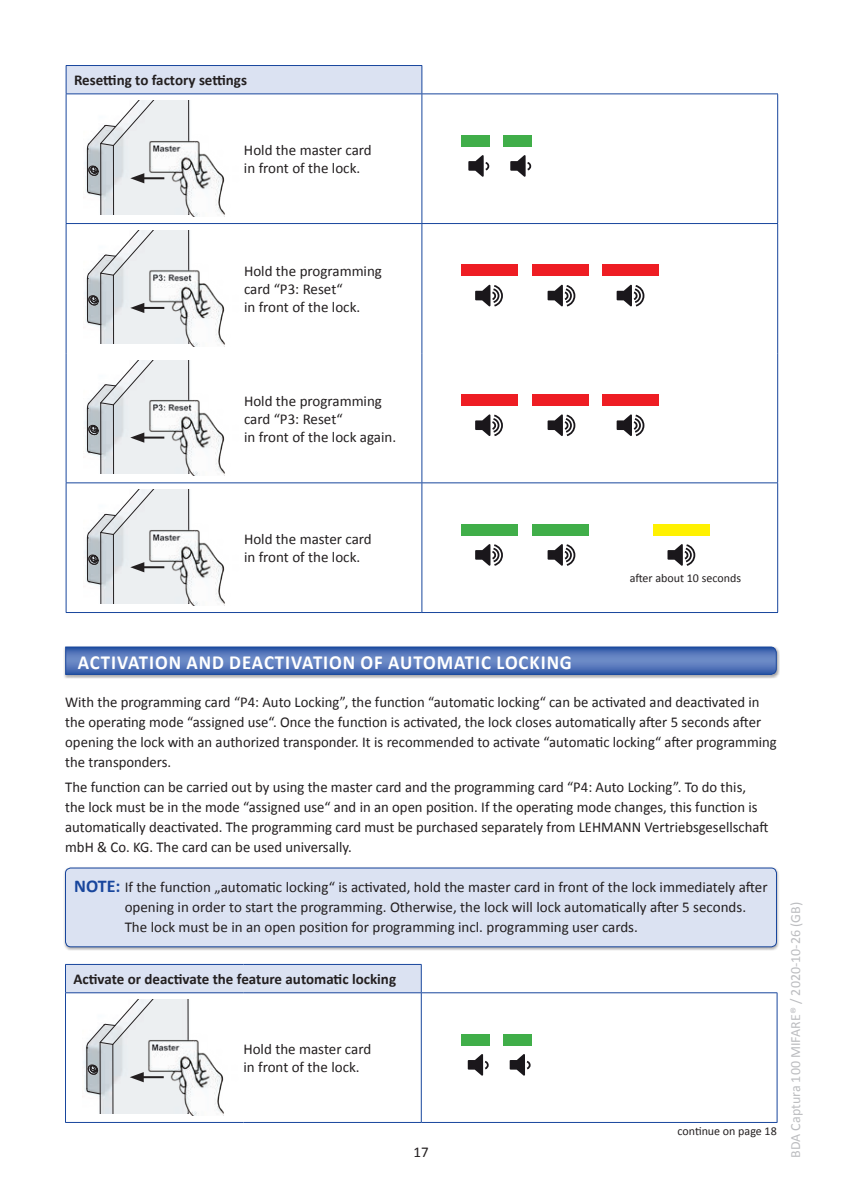
<style>
.page{position:relative;width:842px;height:1191px;background:#fff}
.page>*{position:absolute;margin:0;border:0;box-sizing:border-box;transform-origin:0 0}
.t1{font:700 20px "Calibri";letter-spacing:.05em;color:#fff;scale:.94 1}
.t2{font:15px/20px "Calibri";color:#231f20}
.t3{font:700 15px "Calibri";color:#231f20}
.t4{font:14px "Calibri";color:#bcbdc0}
.t5{font:12px "Calibri";color:#231f20}
.s1{font-weight:700;font-size:18px;color:#18469d}
</style>
<div class="page">
<svg style="left:67px;top:65px;width:711px;height:547px"></svg>
<svg style="left:423px;top:95px;width:354px;height:517px"></svg>
<hr style="left:66px;top:65px;width:178px;height:1px;background:#18469d">
<svg style="left:66px;top:66px;width:1px;height:28px"></svg>
<hr style="left:244px;top:65px;width:178px;height:1px;background:#18469d">
<svg style="left:422px;top:66px;width:1px;height:28px"></svg>
<hr style="left:66px;top:94px;width:178px;height:1px;background:#18469d">
<hr style="left:66px;top:94px;width:1px;height:129px;background:#18469d">
<hr style="left:244px;top:94px;width:178px;height:1px;background:#18469d">
<hr style="left:422px;top:94px;width:356px;height:1px;background:#18469d">
<hr style="left:422px;top:94px;width:1px;height:129px;background:#18469d">
<hr style="left:777px;top:94px;width:1px;height:129px;background:#18469d">
<hr style="left:66px;top:223px;width:178px;height:1px;background:#18469d">
<hr style="left:66px;top:224px;width:1px;height:129px;background:#18469d">
<hr style="left:244px;top:223px;width:178px;height:1px;background:#18469d">
<hr style="left:422px;top:223px;width:356px;height:1px;background:#18469d">
<hr style="left:422px;top:224px;width:1px;height:129px;background:#18469d">
<hr style="left:777px;top:224px;width:1px;height:129px;background:#18469d">
<hr style="left:66px;top:353px;width:1px;height:129px;background:#18469d">
<hr style="left:422px;top:353px;width:1px;height:129px;background:#18469d">
<hr style="left:777px;top:353px;width:1px;height:129px;background:#18469d">
<hr style="left:66px;top:482px;width:178px;height:1px;background:#18469d">
<hr style="left:66px;top:483px;width:1px;height:129px;background:#18469d">
<hr style="left:244px;top:482px;width:178px;height:1px;background:#18469d">
<hr style="left:422px;top:482px;width:356px;height:1px;background:#18469d">
<hr style="left:422px;top:483px;width:1px;height:129px;background:#18469d">
<hr style="left:777px;top:483px;width:1px;height:129px;background:#18469d">
<hr style="left:66px;top:612px;width:178px;height:1px;background:#18469d">
<hr style="left:244px;top:612px;width:178px;height:1px;background:#18469d">
<hr style="left:422px;top:612px;width:356px;height:1px;background:#18469d">
<img style="left:83px;top:101px;width:134px;height:113px">
<img style="left:132px;top:120px;width:117px;height:96px">
<svg style="left:87px;top:101px;width:102px;height:113px"></svg>
<div style="left:462px;top:135px;width:28px;height:11px;background:#40ae49"></div>
<div style="left:503px;top:135px;width:29px;height:11px;background:#40ae49"></div>
<svg style="left:468px;top:155px;width:21px;height:22px"></svg>
<svg style="left:510px;top:155px;width:21px;height:22px"></svg>
<img style="left:83px;top:230px;width:134px;height:114px">
<img style="left:132px;top:250px;width:117px;height:96px">
<svg style="left:87px;top:230px;width:102px;height:114px"></svg>
<div style="left:462px;top:265px;width:56px;height:11px;background:#ee1d23"></div>
<div style="left:532px;top:265px;width:56px;height:11px;background:#ee1d23"></div>
<div style="left:602px;top:265px;width:57px;height:11px;background:#ee1d23"></div>
<svg style="left:475px;top:285px;width:28px;height:22px"></svg>
<svg style="left:548px;top:285px;width:27px;height:22px"></svg>
<svg style="left:617px;top:285px;width:27px;height:22px"></svg>
<img style="left:83px;top:360px;width:134px;height:113px">
<img style="left:132px;top:379px;width:117px;height:97px">
<svg style="left:87px;top:360px;width:102px;height:113px"></svg>
<div style="left:462px;top:394px;width:56px;height:12px;background:#ee1d23"></div>
<div style="left:532px;top:394px;width:56px;height:12px;background:#ee1d23"></div>
<div style="left:602px;top:394px;width:57px;height:12px;background:#ee1d23"></div>
<svg style="left:475px;top:414px;width:28px;height:22px"></svg>
<svg style="left:548px;top:414px;width:27px;height:22px"></svg>
<svg style="left:617px;top:414px;width:27px;height:22px"></svg>
<img style="left:83px;top:490px;width:134px;height:113px">
<img style="left:132px;top:509px;width:117px;height:96px">
<svg style="left:87px;top:490px;width:102px;height:113px"></svg>
<div style="left:462px;top:524px;width:56px;height:11px;background:#40ae49"></div>
<div style="left:532px;top:524px;width:56px;height:11px;background:#40ae49"></div>
<div style="left:653px;top:524px;width:57px;height:11px;background:#fff101"></div>
<svg style="left:475px;top:544px;width:28px;height:22px"></svg>
<svg style="left:548px;top:544px;width:27px;height:22px"></svg>
<svg style="left:667px;top:544px;width:28px;height:22px"></svg>
<div style="left:63px;top:645px;width:717px;height:34px;background:#231f20;opacity:.4"></div>
<svg style="left:65px;top:646px;width:712px;height:29px;background:#5174b8"></svg>
<svg style="left:66px;top:965px;width:355px;height:157px"></svg>
<hr style="left:65px;top:964px;width:178px;height:1px;background:#18469d">
<svg style="left:65px;top:964px;width:1px;height:28px"></svg>
<hr style="left:243px;top:964px;width:179px;height:1px;background:#18469d">
<svg style="left:421px;top:964px;width:1px;height:28px"></svg>
<hr style="left:65px;top:992px;width:178px;height:1px;background:#18469d">
<hr style="left:65px;top:993px;width:1px;height:129px;background:#18469d">
<hr style="left:243px;top:992px;width:178px;height:1px;background:#18469d">
<hr style="left:421px;top:992px;width:356px;height:1px;background:#18469d">
<hr style="left:421px;top:993px;width:1px;height:129px;background:#18469d">
<hr style="left:777px;top:993px;width:1px;height:129px;background:#18469d">
<hr style="left:65px;top:1122px;width:178px;height:1px;background:#18469d">
<hr style="left:243px;top:1122px;width:178px;height:1px;background:#18469d">
<hr style="left:421px;top:1122px;width:356px;height:1px;background:#18469d">
<img style="left:83px;top:999px;width:134px;height:114px">
<hr style="left:86px;top:1048px;width:1px;height:40px;background:#231f20">
<img style="left:132px;top:1019px;width:116px;height:96px">
<svg style="left:87px;top:999px;width:101px;height:114px"></svg>
<div style="left:461px;top:1034px;width:28px;height:11px;background:#40ae49"></div>
<div style="left:503px;top:1034px;width:28px;height:11px;background:#40ae49"></div>
<svg style="left:468px;top:1054px;width:21px;height:21px"></svg>
<svg style="left:510px;top:1054px;width:21px;height:21px"></svg>
<div style="left:63px;top:866px;width:717px;height:84px;background:#231f20;opacity:.4"></div>
<div style="left:65px;top:868px;width:711px;height:78px;background:#dbe2f2;border-radius:5px"></div>
<div style="left:65px;top:867px;width:712px;height:80px;border:1px solid #18469d;border-radius:5px"></div>
<p class="t3" style="left:74px;top:70px;width:174px">Resetting to factory settings</p>
<p class="t2" style="left:244px;top:141px;width:129px;line-height:18px">Hold the master card in front of the lock.</p>
<p class="t2" style="left:244px;top:261px;width:140px;line-height:18px">Hold the programming card “P3: Reset“<br>in front of the lock.</p>
<p class="t2" style="left:244px;top:391px;width:154px;line-height:18px">Hold the programming card “P3: Reset“<br>in front of the lock again.</p>
<p class="t2" style="left:244px;top:529px;width:129px;line-height:18px">Hold the master card in front of the lock.</p>
<p class="t5" style="left:630px;top:570px;width:113px">after about 10 seconds</p>
<h1 class="t1" style="left:78px;top:649px;width:527px">ACTIVATION AND DEACTIVATION OF AUTOMATIC LOCKING</h1>
<p class="t2" style="left:65px;top:691px;width:713px">With the programming card “P4: Auto Locking”, the function “automatic locking“ can be activated and deactivated in the operating mode “assigned use“. Once the function is activated, the lock closes automatically after 5 seconds after opening the lock with an authorized transponder. It is recommended to activate “automatic locking“ after programming the transponders.</p>
<p class="t2" style="left:65px;top:776px;width:705px">The function can be carried out by using the master card and the programming card “P4: Auto Locking”. To do this, the lock must be in the mode “assigned use“ and in an open position. If the operating mode changes, this function is automatically deactivated. The programming card must be purchased separately from LEHMANN Vertriebsgesellschaft mbH &amp; Co. KG. The card can be used universally.</p>
<p class="t2" style="left:125px;top:876px;width:644px;text-indent:-50px"><span class="s1">NOTE:</span> If the function „automatic locking“ is activated, hold the master card in front of the lock immediately after opening in order to start the programming. Otherwise, the lock will lock automatically after 5 seconds.<br>The lock must be in an open position for programming incl. programming user cards.</p>
<p class="t3" style="left:73px;top:969px;width:324px">Activate or deactivate the feature automatic locking</p>
<p class="t2" style="left:243px;top:1039px;width:129px;line-height:18px">Hold the master card in front of the lock.</p>
<p class="t2" style="left:413px;top:1141px;width:17px">17</p>
<p class="t5" style="left:677px;top:1123px;width:101px">continue on page 18</p>
<p class="t4" style="left:787px;top:1157px;width:257px;rotate:-90deg">BDA Captura 100 MIFARE® / 2020-10-26 (GB)</p>
</div>
